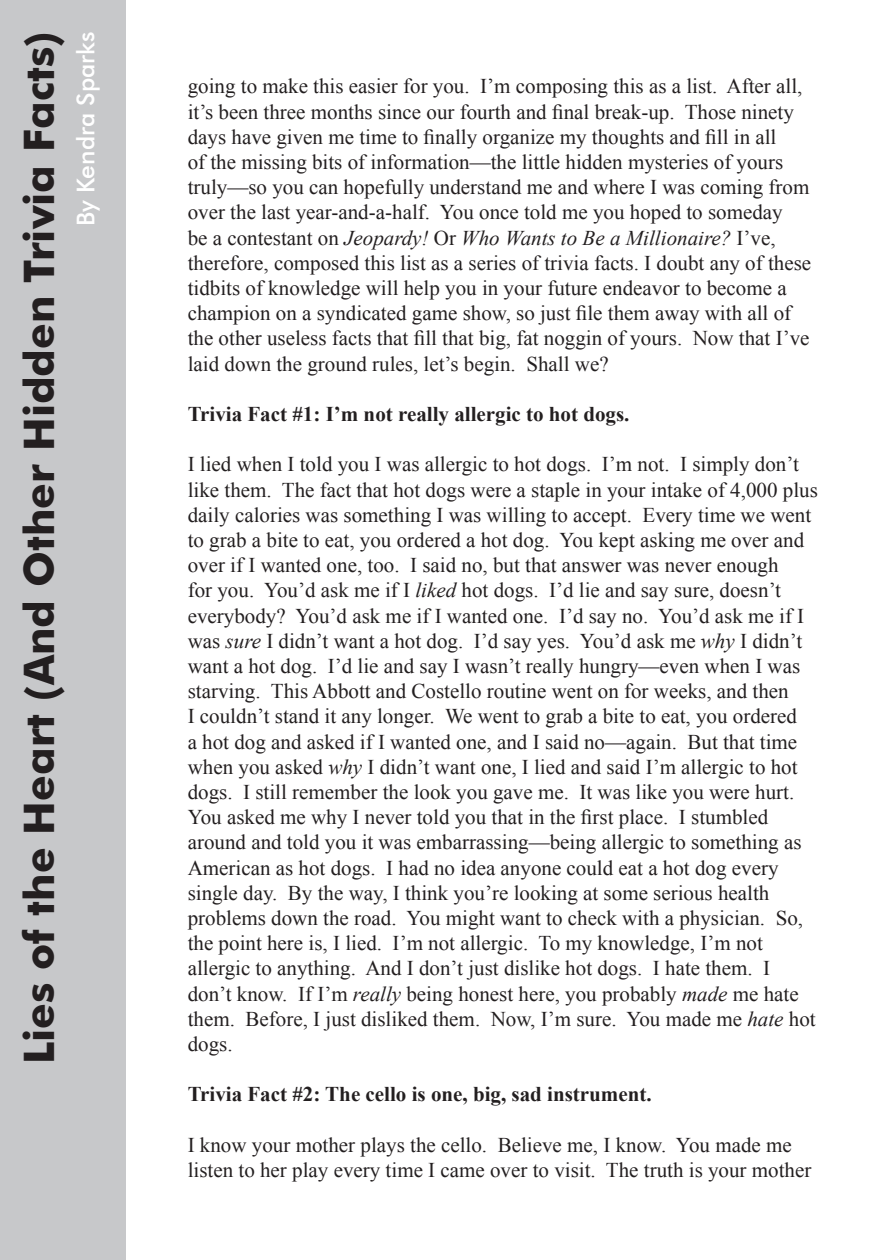
<style>
.page{position:relative;width:877px;height:1260px;background:#fff}
.page>*{position:absolute;margin:0;border:0;box-sizing:border-box;transform-origin:0 0}
.t1{font:700 42px "Futura BT";color:#231f20}
.t2{font:500 24.5px "Futura BT";color:#fff}
.t3{font:21px/25.2px "Times New Roman";color:#231f20}
.t4{font:700 21px "Times New Roman";color:#231f20}
.s1{font-style:italic}
</style>
<div class="page">
<div style="left:0;top:0;width:126px;height:1260px;background:#c7c8ca"></div>
<h1 class="t1" style="left:14px;top:1064px;width:1034px;rotate:-90deg">Lies of the Heart (And Other Hidden Trivia Facts)</h1>
<p class="t2" style="left:71px;top:226px;width:196px;rotate:-90deg">By Kendra Sparks</p>
<p class="t3" style="left:188px;top:73px;width:624px">going to make this easier for you. I’m composing this as a list. After all, it’s been three months since our fourth and final break-up. Those ninety days have given me time to finally organize my thoughts and fill in all<br>of the missing bits of information—the little hidden mysteries of yours truly—so you can hopefully understand me and where I was coming from over the last year-and-a-half. You once told me you hoped to someday<br>be a contestant on <span class="s1">Jeopardy!</span> Or <span class="s1">Who Wants to Be a Millionaire?</span> I’ve, therefore, composed this list as a series of trivia facts. I doubt any of these tidbits of knowledge will help you in your future endeavor to become a champion on a syndicated game show, so just file them away with all of the other useless facts that fill that big, fat noggin of yours. Now that I’ve laid down the ground rules, let’s begin. Shall we?</p>
<p class="t4" style="left:188px;top:399px;width:443px">Trivia Fact #1: I’m not really allergic to hot dogs.</p>
<p class="t3" style="left:188px;top:451px;width:631px">I lied when I told you I was allergic to hot dogs. I’m not. I simply don’t like them. The fact that hot dogs were a staple in your intake of 4,000 plus daily calories was something I was willing to accept. Every time we went to grab a bite to eat, you ordered a hot dog. You kept asking me over and over if I wanted one, too. I said no, but that answer was never enough<br>for you. You’d ask me if I <span class="s1">liked</span> hot dogs. I’d lie and say sure, doesn’t everybody? You’d ask me if I wanted one. I’d say no. You’d ask me if I was <span class="s1">sure</span> I didn’t want a hot dog. I’d say yes. You’d ask me <span class="s1">why</span> I didn’t want a hot dog. I’d lie and say I wasn’t really hungry—even when I was starving. This Abbott and Costello routine went on for weeks, and then<br>I couldn’t stand it any longer. We went to grab a bite to eat, you ordered<br>a hot dog and asked if I wanted one, and I said no—again. But that time when you asked <span class="s1">why</span> I didn’t want one, I lied and said I’m allergic to hot dogs. I still remember the look you gave me. It was like you were hurt.<br>You asked me why I never told you that in the first place. I stumbled around and told you it was embarrassing—being allergic to something as American as hot dogs. I had no idea anyone could eat a hot dog every single day. By the way, I think you’re looking at some serious health problems down the road. You might want to check with a physician. So, the point here is, I lied. I’m not allergic. To my knowledge, I’m not allergic to anything. And I don’t just dislike hot dogs. I hate them. I don’t know. If I’m <span class="s1">really</span> being honest here, you probably <span class="s1">made</span> me hate them. Before, I just disliked them. Now, I’m sure. You made me <span class="s1">hate</span> hot dogs.</p>
<p class="t4" style="left:188px;top:1080px;width:465px">Trivia Fact #2: The cello is one, big, sad instrument.</p>
<p class="t3" style="left:188px;top:1132px;width:625px">I know your mother plays the cello. Believe me, I know. You made me listen to her play every time I came over to visit. The truth is your mother</p>
</div>
